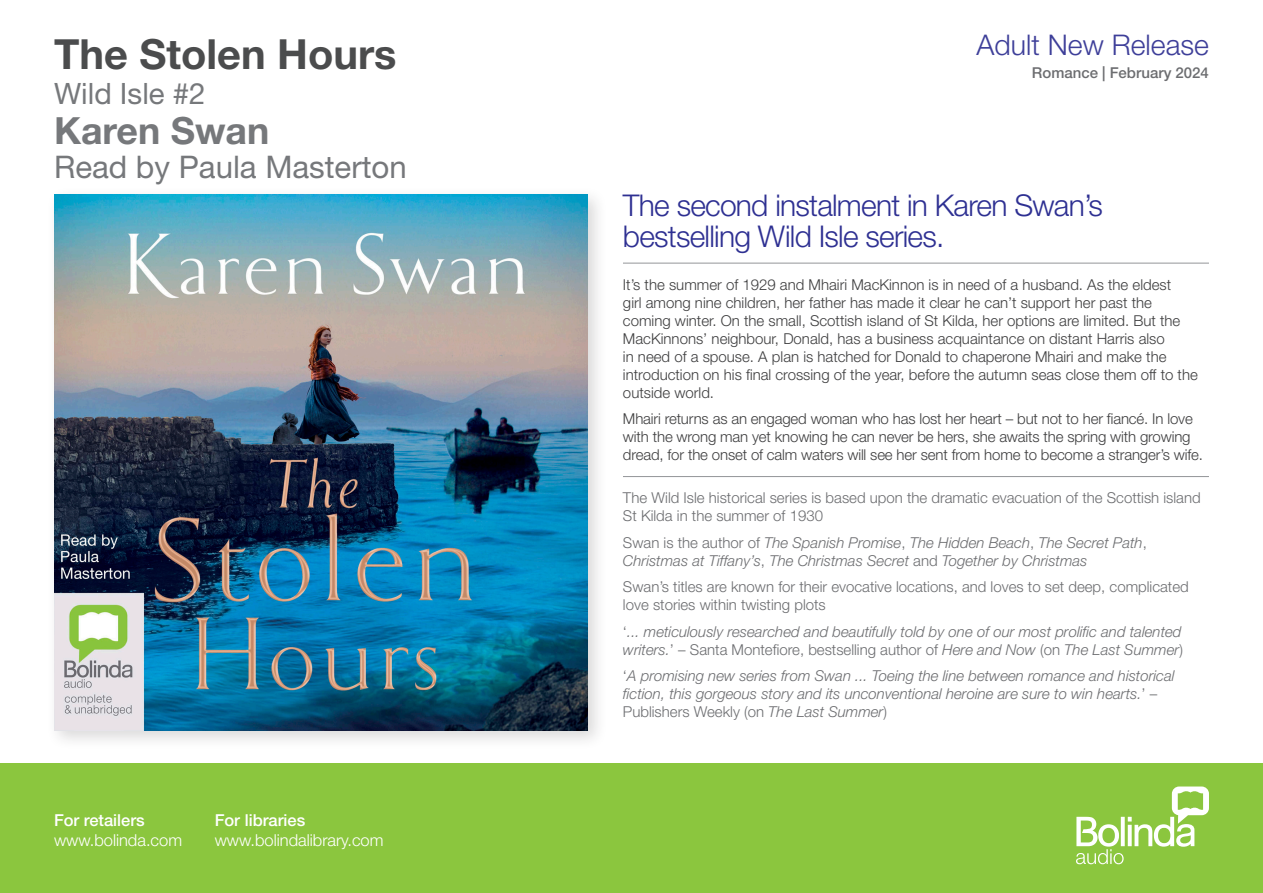
<style>
.page{position:relative;width:1263px;height:893px;background:#fff}
.page>*{position:absolute;margin:0;border:0;box-sizing:border-box;transform-origin:0 0}
.t1{font:700 41.55px "Helvetica Neue LT Std";color:#4b4c4d}
.t2{font:700 37.5px "Helvetica Neue LT Std";color:#76787b}
.t3{font:31.2px "Helvetica Neue LT Std";color:#76787b}
.Teaser_Blurb_-_Adult{font:300 30px/31.5px "Helvetica Neue LT Std";letter-spacing:-.025em;color:#2e3092}
.t4{font:29.4px "Helvetica Neue LT Std";color:#76787b}
.t5{font:300 28.5px "Helvetica Neue LT Std";color:#3e3f99}
.t6{font:300 16.5px "Helvetica Neue LT Std";color:#fff}
.t7{font:500 16.5px "Helvetica Neue LT Std";color:#fff}
.Main_Blurb{font:300 15px/18px "Helvetica Neue LT Std";color:#3e3e3f}
.Award___Quote{font:italic 300 15px/18px "Helvetica Neue LT Std";color:#6c6d70}
.Award___Quote-2{font:300 15px/18px "Helvetica Neue LT Std";color:#6c6d70}
.Genre___date{font:500 15px "Helvetica Neue LT Std";color:#6c6d70}
.s1{font-style:normal}
</style>
<div class="page">
<div style="left:0;top:763px;width:1263px;height:130px;background:#8bc63e"></div>
<svg style="left:1076px;top:786px;width:133px;height:78px"></svg>
<hr style="left:623px;top:476px;width:586px;height:1px;background:#939598">
<hr style="left:623px;top:263px;width:586px;height:1px;background:#939598">
<div style="left:46px;top:186px;width:562px;height:565px;background:#231f20;opacity:.17"></div>
<img style="left:54px;top:194px;width:534px;height:537px">
<p class="t1" style="left:54px;top:29px;width:344px">The Stolen Hours</p>
<p class="t4" style="left:54px;top:76px;width:153px">Wild Isle #2</p>
<p class="t2" style="left:54px;top:107px;width:217px">Karen Swan</p>
<p class="t3" style="left:54px;top:149px;width:354px">Read by Paula Masterton</p>
<p class="t7" style="left:54px;top:811px;width:92px">For retailers</p>
<p class="t6" style="left:54px;top:830px;width:130px">www.bolinda.com</p>
<p class="t7" style="left:215px;top:811px;width:92px">For libraries</p>
<p class="t6" style="left:215px;top:830px;width:170px">www.bolindalibrary.com</p>
<p class="t5" style="left:977px;top:27px;width:234px">Adult New Release</p>
<p class="Genre___date" style="left:1032px;top:63px;width:179px">Romance | February 2024</p>
<p class="Teaser_Blurb_-_Adult" style="left:623px;top:188px;width:481px">The second instalment in Karen Swan’s bestselling Wild Isle series.</p>
<p class="Main_Blurb" style="left:623px;top:275px;width:576px">It’s the summer of 1929 and Mhairi MacKinnon is in need of a husband. As the eldest<br>girl among nine children, her father has made it clear he can’t support her past the coming winter. On the small, Scottish island of St Kilda, her options are limited. But the MacKinnons’ neighbour, Donald, has a business acquaintance on distant Harris also<br>in need of a spouse. A plan is hatched for Donald to chaperone Mhairi and make the introduction on his final crossing of the year, before the autumn seas close them off to the outside world.</p>
<p class="Main_Blurb" style="left:623px;top:410px;width:581px">Mhairi returns as an engaged woman who has lost her heart – but not to her fiancé. In love with the wrong man yet knowing he can never be hers, she awaits the spring with growing dread, for the onset of calm waters will see her sent from home to become a stranger’s wife.</p>
<p class="Award___Quote-2" style="left:623px;top:489px;width:579px">The Wild Isle historical series is based upon the dramatic evacuation of the Scottish island<br>St Kilda in the summer of 1930</p>
<p class="Award___Quote" style="left:623px;top:533px;width:525px"><span class="s1">Swan is the author of</span> The Spanish Promise<span class="s1">,</span> The Hidden Beach<span class="s1">,</span> The Secret Path<span class="s1">,<br></span>Christmas at Tiffany’s<span class="s1">,</span> The Christmas Secret <span class="s1">and</span> Together by Christmas</p>
<p class="Award___Quote-2" style="left:623px;top:578px;width:567px">Swan’s titles are known for their evocative locations, and loves to set deep, complicated love stories within twisting plots</p>
<p class="Award___Quote" style="left:623px;top:622px;width:561px"><span class="s1">‘</span>... meticulously researched and beautifully told by one of our most prolific and talented writers.<span class="s1">’ – Santa Montefiore, bestselling author of</span> Here and Now <span class="s1">(on</span> The Last Summer<span class="s1">)</span></p>
<p class="Award___Quote" style="left:623px;top:667px;width:553px"><span class="s1">‘</span>A promising new series from Swan ... Toeing the line between romance and historical fiction, this gorgeous story and its unconventional heroine are sure to win hearts.<span class="s1">’ –<br>Publishers Weekly (on</span> The Last Summer<span class="s1">)</span></p>
</div>
